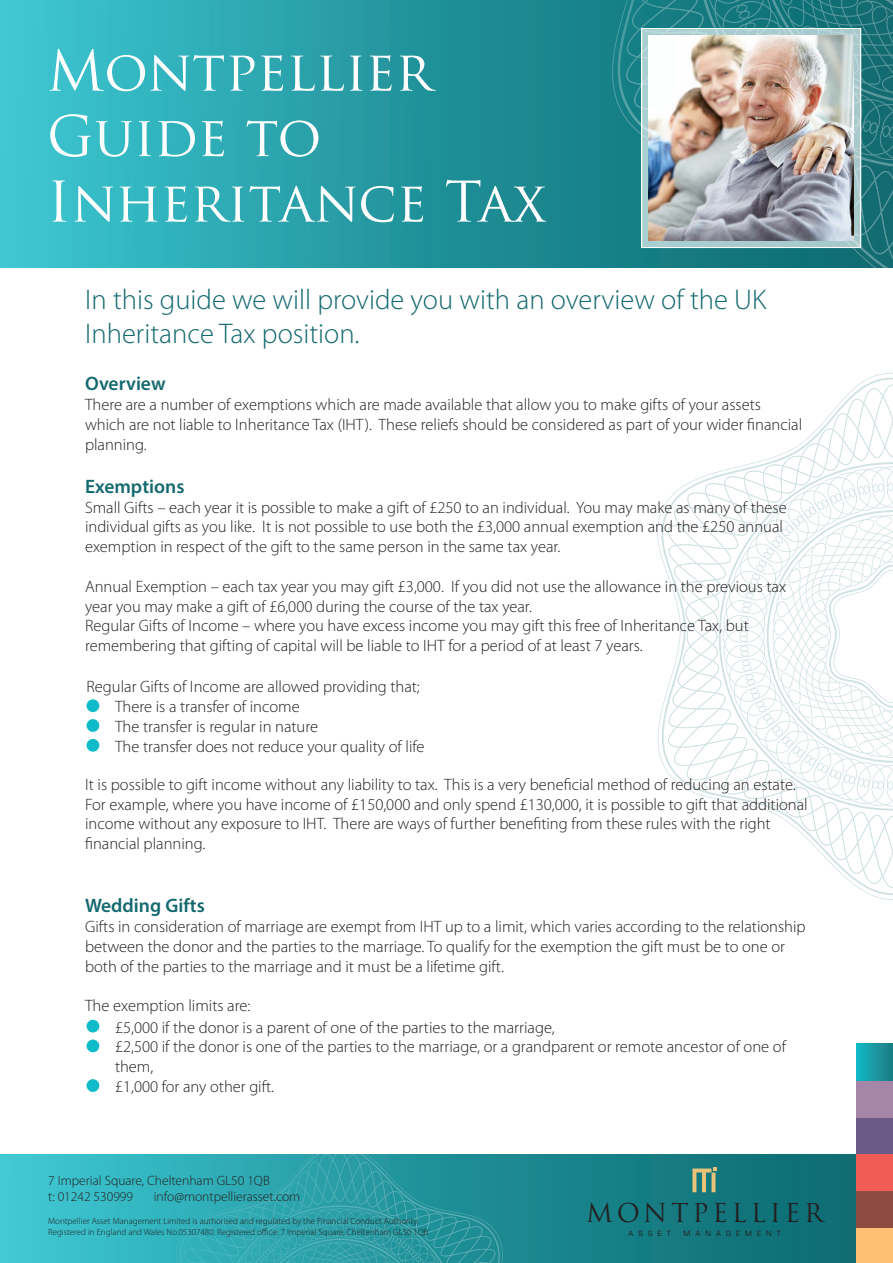
<style>
.page{position:relative;width:893px;height:1263px;background:#fff}
.page>*{position:absolute;margin:0;border:0;box-sizing:border-box;transform-origin:0 0}
.t1{font:54.6px/65.6px "Trajan Pro";color:#fff}
.t2{font:300 28.5px/34.2px "Myriad Pro";color:#14696f}
.t3{font:25.35px "Trajan Pro";letter-spacing:.155em;color:#231f20}
.t4{font:600 19.5px "Myriad Pro";color:#14696f}
.bullet{font:300 16.5px/19.8px "Myriad Pro";color:#231f20}
.t5{font:300 13.5px "Myriad Pro";color:#231f20}
.t6{font:300 9px "Myriad Pro";color:#231f20}
.t7{font:7.95px "Eurostile Norma";letter-spacing:.65em;color:#231f20}
</style>
<div class="page">
<svg style="left:657px;top:373px;width:236px;height:527px"></svg>
<svg style="left:0;top:0;width:610px;height:268px;background:#29a2ab"></svg>
<svg style="left:610px;top:0;width:283px;height:268px;background:#1c7a80"></svg>
<svg style="left:0;top:1154px;width:856px;height:109px;background:#209199"></svg>
<svg style="left:175px;top:1154px;width:329px;height:109px;background:#2c9fa8"></svg>
<svg style="left:692px;top:1167px;width:25px;height:25px"></svg>
<div style="left:856px;top:1228px;width:37px;height:35px;background:#fdc075"></div>
<div style="left:856px;top:1117px;width:37px;height:37px;background:#6a5a85"></div>
<div style="left:856px;top:1080px;width:37px;height:37px;background:#a686a6"></div>
<div style="left:856px;top:1191px;width:37px;height:37px;background:#8e4c41"></div>
<div style="left:856px;top:1154px;width:37px;height:37px;background:#f15d54"></div>
<svg style="left:856px;top:1043px;width:37px;height:37px"></svg>
<div style="left:87px;top:699px;width:12px;height:13px;background:#0fbbc9;border-radius:50%"></div>
<div style="left:87px;top:719px;width:12px;height:13px;background:#0fbbc9;border-radius:50%"></div>
<div style="left:87px;top:739px;width:12px;height:13px;background:#0fbbc9;border-radius:50%"></div>
<div style="left:87px;top:1020px;width:12px;height:12px;background:#0fbbc9;border-radius:50%"></div>
<div style="left:87px;top:1039px;width:12px;height:13px;background:#0fbbc9;border-radius:50%"></div>
<div style="left:87px;top:1079px;width:12px;height:13px;background:#0fbbc9;border-radius:50%"></div>
<img style="left:643px;top:30px;width:216px;height:216px">
<div style="left:641px;top:28px;width:220px;height:220px;border:1px solid #fff"></div>
<p class="t1" style="left:47px;top:38px;width:501px">Montpellier<br>Guide to<br>Inheritance Tax</p>
<p class="t2" style="left:85px;top:283px;width:683px">In this guide we will provide you with an overview of the UK<br>Inheritance Tax position.</p>
<p class="t4" style="left:85px;top:371px;width:82px">Overview</p>
<p class="bullet" style="left:85px;top:395px;width:719px">There are a number of exemptions which are made available that allow you to make gifts of your assets which are not liable to Inheritance Tax (IHT). These reliefs should be considered as part of your wider financial planning.</p>
<p class="t4" style="left:85px;top:474px;width:101px">Exemptions</p>
<p class="bullet" style="left:85px;top:497px;width:703px">Small Gifts – each year it is possible to make a gift of £250 to an individual. You may make as many of these individual gifts as you like. It is not possible to use both the £3,000 annual exemption and the £250 annual exemption in respect of the gift to the same person in the same tax year.</p>
<p class="bullet" style="left:85px;top:577px;width:703px">Annual Exemption – each tax year you may gift £3,000. If you did not use the allowance in the previous tax year you may make a gift of £6,000 during the course of the tax year.</p>
<p class="bullet" style="left:85px;top:616px;width:665px">Regular Gifts of Income – where you have excess income you may gift this free of Inheritance Tax, but remembering that gifting of capital will be liable to IHT for a period of at least 7 years.</p>
<p class="bullet" style="left:87px;top:677px;width:335px">Regular Gifts of Income are allowed providing that;</p>
<p class="bullet" style="left:115px;top:697px;width:186px">There is a transfer of income</p>
<p class="bullet" style="left:115px;top:717px;width:204px">The transfer is regular in nature</p>
<p class="bullet" style="left:115px;top:736px;width:311px">The transfer does not reduce your quality of life</p>
<p class="bullet" style="left:85px;top:775px;width:724px">It is possible to gift income without any liability to tax. This is a very beneficial method of reducing an estate.<br>For example, where you have income of £150,000 and only spend £130,000, it is possible to gift that additional income without any exposure to IHT. There are ways of further benefiting from these rules with the right financial planning.</p>
<p class="t4" style="left:85px;top:893px;width:121px">Wedding Gifts</p>
<p class="bullet" style="left:85px;top:917px;width:722px">Gifts in consideration of marriage are exempt from IHT up to a limit, which varies according to the relationship between the donor and the parties to the marriage. To qualify for the exemption the gift must be to one or both of the parties to the marriage and it must be a lifetime gift.</p>
<p class="bullet" style="left:85px;top:996px;width:167px">The exemption limits are:</p>
<p class="bullet" style="left:115px;top:1017px;width:441px">£5,000 if the donor is a parent of one of the parties to the marriage,</p>
<p class="bullet" style="left:115px;top:1037px;width:672px">£2,500 if the donor is one of the parties to the marriage, or a grandparent or remote ancestor of one of them,</p>
<p class="bullet" style="left:115px;top:1077px;width:161px">£1,000 for any other gift.</p>
<p class="t5" style="left:48px;top:1173px;width:223px">7 Imperial Square, Cheltenham GL50 1QB</p>
<p class="t5" style="left:48px;top:1189px;width:86px">t: 01242 530999</p>
<p class="t5" style="left:154px;top:1189px;width:148px">info@montpellierasset.com</p>
<p class="t6" style="left:48px;top:1216px;width:372px">Montpellier Asset Management Limited is authorised and regulated by the Financial Conduct Authority.</p>
<p class="t6" style="left:48px;top:1227px;width:382px">Registered in England and Wales No.05307480. Registered office: 7 Imperial Square, Cheltenham GL50 1QB</p>
<p class="t3" style="left:586px;top:1196px;width:238px">MONTPELLIER</p>
<p class="t7" style="left:629px;top:1229px;width:44px">ASSET</p>
<p class="t7" style="left:683px;top:1229px;width:99px">MANAGEMENT</p>
</div>
